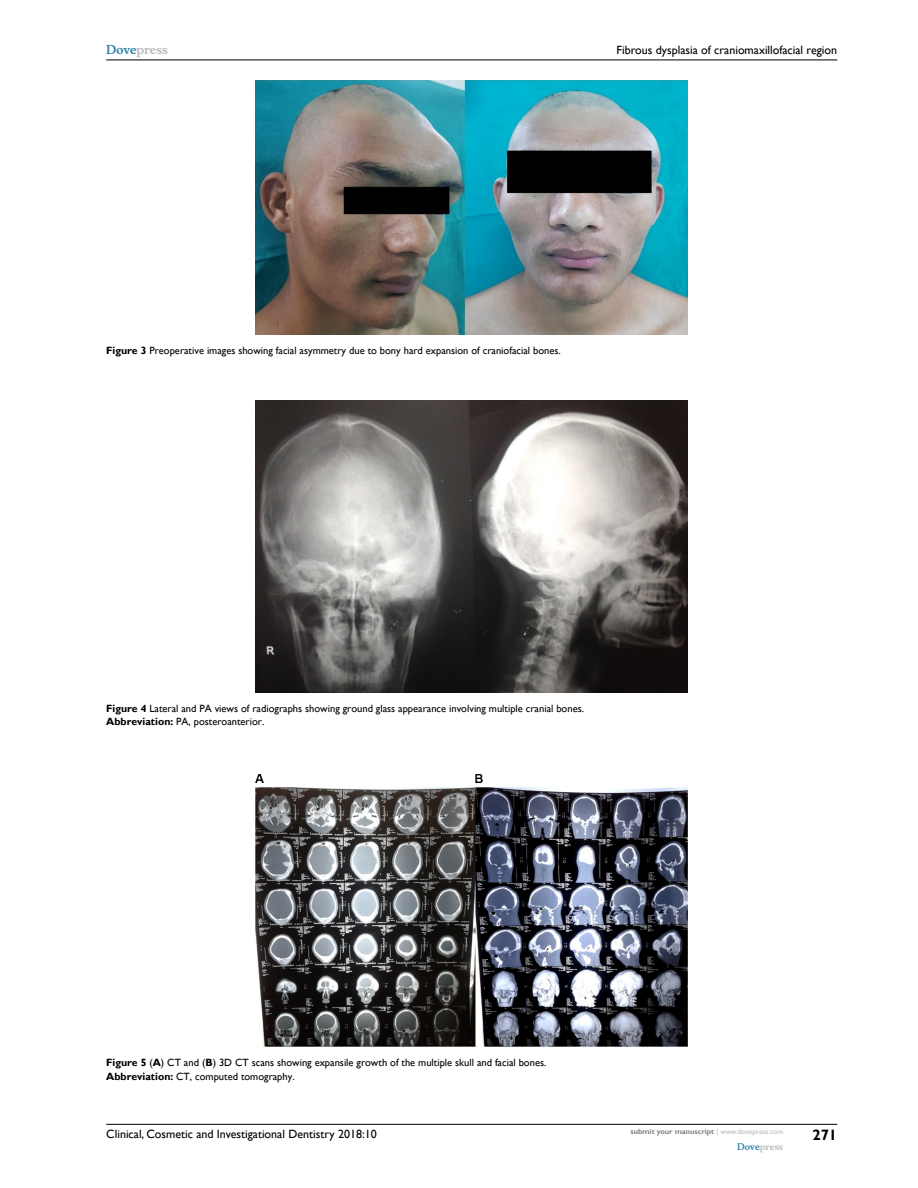
<style>
.page{position:relative;width:918px;height:1188px;background:#fff}
.page>*{position:absolute;margin:0;border:0;box-sizing:border-box;transform-origin:0 0}
.t1{font:700 15px "Gill Sans";color:#000}
.t2{font:12px "Gill Sans";color:#000}
.t3{font:700 12px "Musee";color:#b8babc}
.t4{font:10.5px/13.5px "Gill Sans";color:#000}
.t5{font:700 9px "Musee";color:#b8babc}
.t6{font:700 7.5px "Gill Sans";color:#808285}
.s1{color:#3785ad}
.s2{font-weight:700}
.s3{font-weight:400;color:#b8babc}
</style>
<div class="page">
<hr style="left:106px;top:1124px;width:731px;height:1px;background:#000">
<hr style="left:106px;top:60px;width:731px;height:1px;background:#000">
<img style="left:256px;top:81px;width:432px;height:254px">
<img style="left:256px;top:400px;width:432px;height:292px">
<img style="left:256px;top:774px;width:432px;height:273px">
<p class="t3" style="left:106px;top:43px;width:63px"><span class="s1">Dove</span>press</p>
<p class="t2" style="left:617px;top:43px;width:222px">Fibrous dysplasia of craniomaxillofacial region</p>
<p class="t4" style="left:106px;top:344px;width:456px"><span class="s2">Figure 3</span> Preoperative images showing facial asymmetry due to bony hard expansion of craniofacial bones.</p>
<p class="t4" style="left:106px;top:702px;width:479px"><span class="s2">Figure 4</span> Lateral and PA views of radiographs showing ground glass appearance involving multiple cranial bones.<br><span class="s2">Abbreviation:</span> PA, posteroanterior.</p>
<p class="t4" style="left:106px;top:1056px;width:442px"><span class="s2">Figure 5</span> (<span class="s2">A</span>) CT and (<span class="s2">B</span>) 3D CT scans showing expansile growth of the multiple skull and facial bones.<br><span class="s2">Abbreviation:</span> CT, computed tomography.</p>
<p class="t2" style="left:106px;top:1127px;width:272px">Clinical, Cosmetic and Investigational Dentistry 2018:10</p>
<p class="t6" style="left:631px;top:1127px;width:154px">submit your manuscript <span class="s3">| www.dovepress.com</span></p>
<p class="t5" style="left:737px;top:1141px;width:48px"><span class="s1">Dove</span>press</p>
<h1 class="t1" style="left:812px;top:1126px;width:26px">271</h1>
</div>
